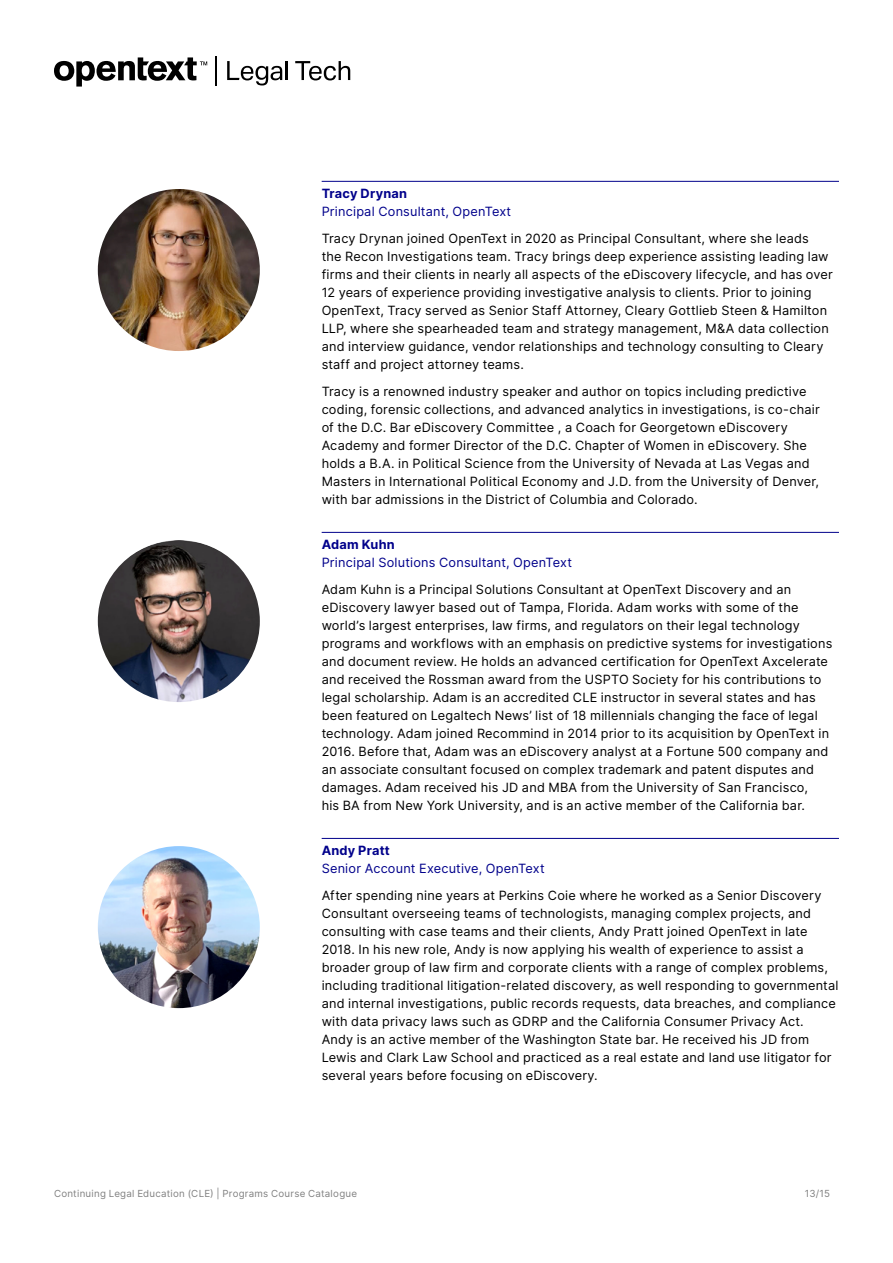
<style>
.page{position:relative;width:893px;height:1263px;background:#fff}
.page>*{position:absolute;margin:0;border:0;box-sizing:border-box;transform-origin:0 0}
.Body{font:12.75px/18px "Inter";letter-spacing:.015em;color:#000}
.H4_Rule_Above_Course{font:12.75px/18px "Inter";letter-spacing:.015em;color:#00008b}
.t1{font:9.75px "Inter";letter-spacing:.025em;color:#808080}
.s1{font-weight:700}
</style>
<div class="page">
<svg style="left:227px;top:61px;width:55px;height:24px"></svg>
<hr style="left:285px;top:61px;width:3px;height:19px;background:#000">
<svg style="left:295px;top:61px;width:55px;height:19px"></svg>
<svg style="left:54px;top:57px;width:153px;height:30px"></svg>
<hr style="left:215px;top:56px;width:1px;height:30px;background:#000">
<hr style="left:322px;top:181px;width:517px;height:1px;background:#00008b">
<hr style="left:322px;top:532px;width:517px;height:1px;background:#00008b">
<hr style="left:322px;top:838px;width:517px;height:1px;background:#00008b">
<img style="left:98px;top:189px;width:162px;height:162px;border-radius:81px">
<img style="left:98px;top:540px;width:162px;height:162px;border-radius:81px">
<img style="left:98px;top:846px;width:162px;height:162px;border-radius:81px">
<p class="H4_Rule_Above_Course" style="left:322px;top:184px;width:191px"><span class="s1">Tracy Drynan<br></span>Principal Consultant, OpenText</p>
<p class="Body" style="left:322px;top:229px;width:513px">Tracy Drynan joined OpenText in 2020 as Principal Consultant, where she leads<br>the Recon Investigations team. Tracy brings deep experience assisting leading law firms and their clients in nearly all aspects of the eDiscovery lifecycle, and has over 12 years of experience providing investigative analysis to clients. Prior to joining OpenText, Tracy served as Senior Staff Attorney, Cleary Gottlieb Steen &amp; Hamilton LLP, where she spearheaded team and strategy management, M&amp;A data collection and interview guidance, vendor relationships and technology consulting to Cleary staff and project attorney teams.</p>
<p class="Body" style="left:322px;top:382px;width:500px">Tracy is a renowned industry speaker and author on topics including predictive coding, forensic collections, and advanced analytics in investigations, is co-chair of the D.C. Bar eDiscovery Committee , a Coach for Georgetown eDiscovery Academy and former Director of the D.C. Chapter of Women in eDiscovery. She holds a B.A. in Political Science from the University of Nevada at Las Vegas and Masters in International Political Economy and J.D. from the University of Denver, with bar admissions in the District of Columbia and Colorado.</p>
<p class="H4_Rule_Above_Course" style="left:322px;top:535px;width:252px"><span class="s1">Adam Kuhn<br></span>Principal Solutions Consultant, OpenText</p>
<p class="Body" style="left:322px;top:580px;width:512px">Adam Kuhn is a Principal Solutions Consultant at OpenText Discovery and an eDiscovery lawyer based out of Tampa, Florida. Adam works with some of the world’s largest enterprises, law firms, and regulators on their legal technology programs and workflows with an emphasis on predictive systems for investigations and document review. He holds an advanced certification for OpenText Axcelerate and received the Rossman award from the USPTO Society for his contributions to legal scholarship. Adam is an accredited CLE instructor in several states and has been featured on Legaltech News’ list of 18 millennials changing the face of legal technology. Adam joined Recommind in 2014 prior to its acquisition by OpenText in 2016. Before that, Adam was an eDiscovery analyst at a Fortune 500 company and an associate consultant focused on complex trademark and patent disputes and damages. Adam received his JD and MBA from the University of San Francisco,<br>his BA from New York University, and is an active member of the California bar.</p>
<p class="H4_Rule_Above_Course" style="left:322px;top:841px;width:224px"><span class="s1">Andy Pratt<br></span>Senior Account Executive, OpenText</p>
<p class="Body" style="left:322px;top:886px;width:518px">After spending nine years at Perkins Coie where he worked as a Senior Discovery Consultant overseeing teams of technologists, managing complex projects, and consulting with case teams and their clients, Andy Pratt joined OpenText in late 2018. In his new role, Andy is now applying his wealth of experience to assist a broader group of law firm and corporate clients with a range of complex problems, including traditional litigation-related discovery, as well responding to governmental and internal investigations, public records requests, data breaches, and compliance with data privacy laws such as GDRP and the California Consumer Privacy Act.<br>Andy is an active member of the Washington State bar. He received his JD from Lewis and Clark Law School and practiced as a real estate and land use litigator for several years before focusing on eDiscovery.</p>
<p class="t1" style="left:54px;top:1186px;width:305px">Continuing Legal Education (CLE) | Programs Course Catalogue</p>
<p class="t1" style="left:805px;top:1186px;width:27px">13/15</p>
</div>
